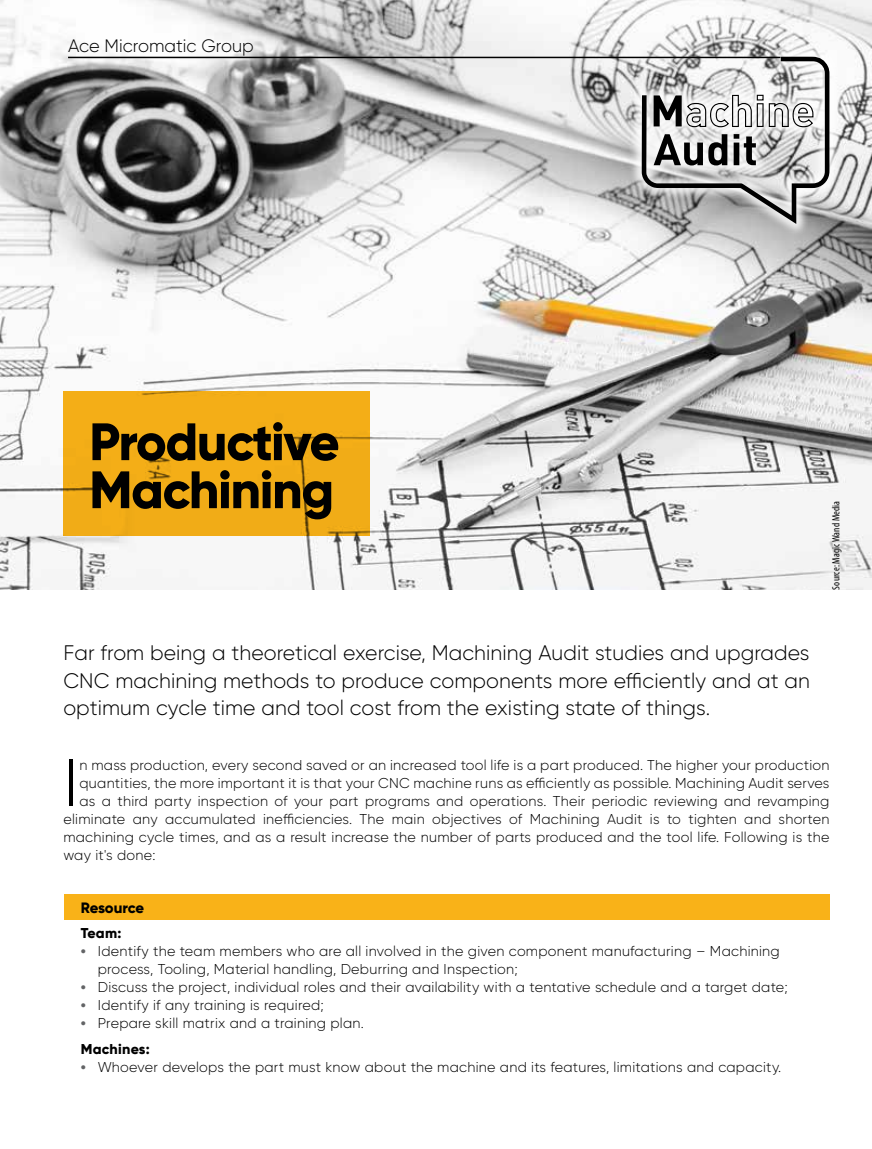
<style>
.page{position:relative;width:872px;height:1149px;background:#fff}
.page>*{position:absolute;margin:0;border:0;box-sizing:border-box;transform-origin:0 0}
.t1{font:300 65.7px "Gilroy";color:#000}
.t2{font:800 52.5px/48px "Gilroy";letter-spacing:-.025em;color:#000}
.t3{font:300 21px/27px "Gilroy";letter-spacing:.005em;color:#000;text-align:justify}
.t4{font:300 18px "Gilroy";color:#000}
.t5{font:800 15px "Gilroy";letter-spacing:-.015em;color:#000}
.t6{font:300 14.25px/18px "Gilroy";letter-spacing:.02em;color:#000}
.t7{font:800 14.25px "Gilroy";color:#000}
.t8{font:condensed 10.5px "Myriad Pro";letter-spacing:.01em;color:#000}
.s1{font-weight:800;font-size:13.5px;color:#636466}
.s2{font-weight:800}
</style>
<div class="page">
<img style="left:0;top:0;width:872px;height:589px">
<div style="left:629px;top:44px;width:213px;height:192px;background:#fff;opacity:.85"></div>
<svg style="left:641px;top:57px;width:188px;height:167px"></svg>
<div style="left:64px;top:390px;width:306px;height:145px;background:#f9b218"></div>
<hr style="left:68px;top:57px;width:712px;height:1px;background:#000">
<div style="left:64px;top:894px;width:765px;height:25px;background:#f9b218"></div>
<p class="t4" style="left:68px;top:34px;width:187px">Ace Micromatic Group</p>
<h2 class="t2" style="left:89px;top:417px;width:252px">Productive<br>Machining</h2>
<h3 class="t3" style="left:63px;top:639px;width:748px">Far from being a theoretical exercise, Machining Audit studies and upgrades CNC machining methods to produce components more efficiently and at an optimum cycle time and tool cost from the existing state of things.</h3>
<p class="t8" style="left:829px;top:589px;width:90px;rotate:-90deg">Source: Magic Wand Media</p>
<h1 class="t1" style="left:63px;top:742px;width:16px">I</h1>
<p class="t6" style="left:79px;top:755px;width:751px">n mass production, every second saved or an increased tool life is a part produced. The higher your production</p>
<p class="t6" style="left:79px;top:773px;width:751px">quantities, the more important it is that your CNC machine runs as efficiently as possible. Machining Audit serves</p>
<p class="t6" style="left:79px;top:791px;width:751px">as a third party inspection of your part programs and operations. Their periodic reviewing and revamping</p>
<p class="t6" style="left:63px;top:809px;width:767px">eliminate any accumulated inefficiencies. The main objectives of Machining Audit is to tighten and shorten</p>
<p class="t6" style="left:63px;top:827px;width:767px">machining cycle times, and as a result increase the number of parts produced and the tool life. Following is the</p>
<p class="t6" style="left:63px;top:845px;width:94px">way it's done:</p>
<p class="t5" style="left:81px;top:898px;width:65px">Resource</p>
<p class="t7" style="left:81px;top:923px;width:42px">Team:</p>
<p class="t6" style="left:98px;top:941px;width:683px;text-indent:-17px"><span class="s1">•</span> Identify the team members who are all involved in the given component manufacturing – Machining process, Tooling, Material handling, Deburring and Inspection;</p>
<p class="t6" style="left:81px;top:977px;width:708px"><span class="s1">•</span> Discuss the project, individual roles and their availability with a tentative schedule and a target date;</p>
<p class="t6" style="left:81px;top:995px;width:244px"><span class="s1">•</span> Identify if any training is required;</p>
<p class="t6" style="left:81px;top:1008px;width:284px;line-height:26.5px"><span class="s1">•</span> Prepare skill matrix and a training plan.<br><span class="s2">Machines:</span></p>
<p class="t6" style="left:81px;top:1057px;width:702px"><span class="s1">•</span> Whoever develops the part must know about the machine and its features, limitations and capacity.</p>
</div>
